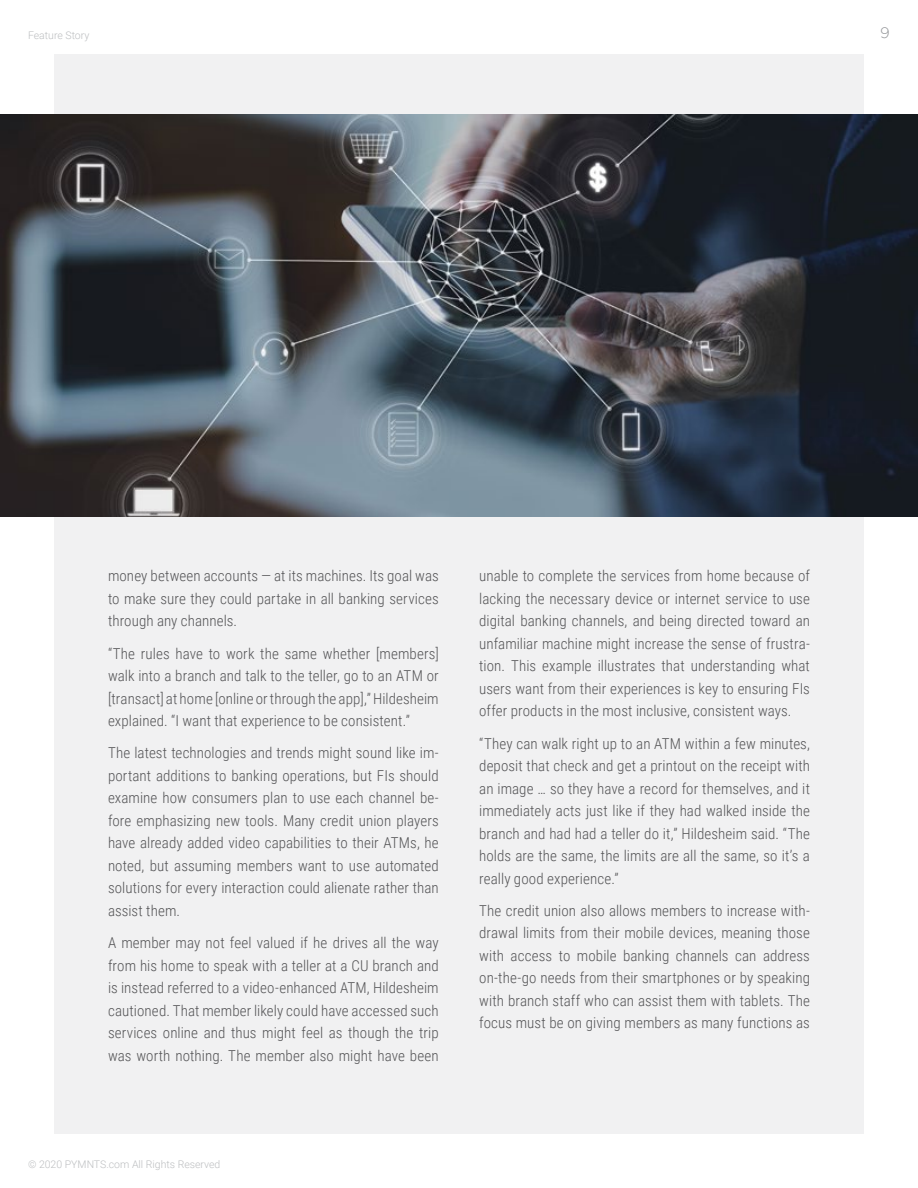
<style>
.page{position:relative;width:918px;height:1188px;background:#fff}
.page>*{position:absolute;margin:0;border:0;box-sizing:border-box;transform-origin:0 0}
.t1{font:300 15px/22.5px "Roboto Condensed";letter-spacing:.005em;color:#545456;text-align:justify}
.t2{font:300 15px "Gotham";color:#939598}
.t3{font:300 10.5px "Roboto";color:#bcbec0}
</style>
<div class="page">
<div style="left:54px;top:54px;width:810px;height:1080px;background:#f1f1f2"></div>
<img style="left:0;top:114px;width:918px;height:402px">
<p class="t3" style="left:28px;top:28px;width:63px">Feature Story</p>
<p class="t2" style="left:880px;top:24px;width:11px">9</p>
<p class="t1" style="left:108px;top:564px;width:332px">money between accounts — at its machines. Its goal was to make sure they could partake in all banking services through any channels.</p>
<p class="t1" style="left:108px;top:642px;width:332px">“The rules have to work the same whether [members] walk into a branch and talk to the teller, go to an ATM or [transact] at home [online or through the app],” Hildesheim explained. “I want that experience to be consistent.”</p>
<p class="t1" style="left:108px;top:741px;width:332px">The latest technologies and trends might sound like im&shy;portant additions to banking operations, but FIs should examine how consumers plan to use each channel be&shy;fore emphasizing new tools. Many credit union players have already added video capabilities to their ATMs, he noted, but assuming members want to use automated solutions for every interaction could alienate rather than assist them.</p>
<p class="t1" style="left:108px;top:931px;width:332px">A member may not feel valued if he drives all the way from his home to speak with a teller at a CU branch and is instead referred to a video-enhanced ATM, Hildesheim cautioned. That member likely could have accessed such services online and thus might feel as though the trip was worth nothing. The member also might have been</p>
<p class="t3" style="left:28px;top:1157px;width:194px">© 2020 PYMNTS.com All Rights Reserved</p>
<p class="t1" style="left:479px;top:564px;width:332px">unable to complete the services from home because of lacking the necessary device or internet service to use digital banking channels, and being directed toward an unfamiliar machine might increase the sense of frustra&shy;tion. This example illustrates that understanding what users want from their experiences is key to ensuring FIs offer products in the most inclusive, consistent ways.</p>
<p class="t1" style="left:479px;top:732px;width:332px">“They can walk right up to an ATM within a few minutes, deposit that check and get a printout on the receipt with an image … so they have a record for themselves, and it immediately acts just like if they had walked inside the branch and had had a teller do it,” Hildesheim said. “The holds are the same, the limits are all the same, so it’s a really good experience.”</p>
<p class="t1" style="left:479px;top:899px;width:332px">The credit union also allows members to increase with&shy;drawal limits from their mobile devices, meaning those with access to mobile banking channels can address on-the-go needs from their smartphones or by speaking with branch staff who can assist them with tablets. The focus must be on giving members as many functions as</p>
</div>
